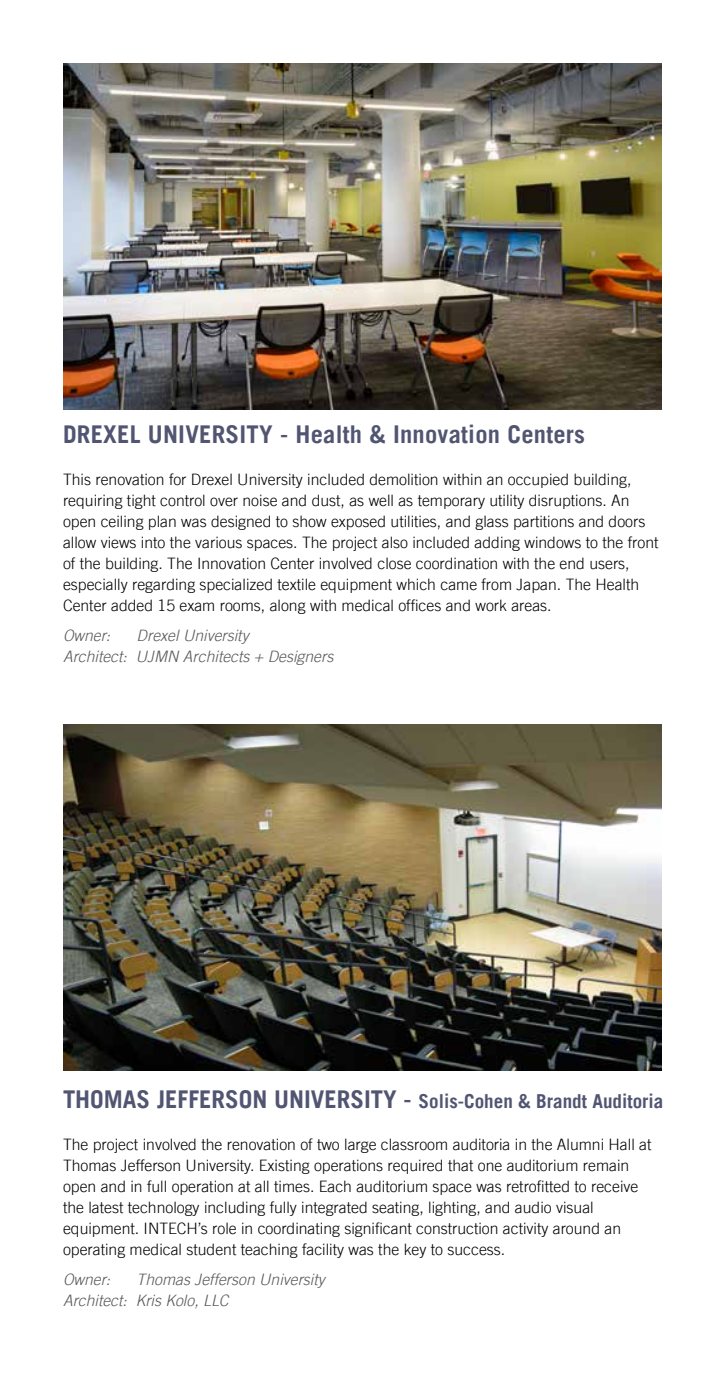
<style>
.page{position:relative;width:725px;height:1386px;background:#fff}
.page>*{position:absolute;margin:0;border:0;box-sizing:border-box;transform-origin:0 0}
.t1{font:700 24.5px "Trade Gothic";letter-spacing:.01em;color:#515571}
.t2{font:700 19.25px "Trade Gothic";color:#515571}
.t3{font:300 15.75px/21px "Trade Gothic";color:#000}
.t4{font:italic 300 15.75px/21px "Trade Gothic";color:#58595b}
.s1{font-size:24.5px}
</style>
<div class="page">
<img style="left:63px;top:724px;width:599px;height:347px">
<img style="left:63px;top:63px;width:599px;height:347px">
<h1 class="t1" style="left:63px;top:419px;width:523px">DREXEL UNIVERSITY - Health &amp; Innovation Centers</h1>
<p class="t3" style="left:63px;top:469px;width:597px">This renovation for Drexel University included demolition within an occupied building, requiring tight control over noise and dust, as well as temporary utility disruptions. An open ceiling plan was designed to show exposed utilities, and glass partitions and doors allow views into the various spaces. The project also included adding windows to the front of the building. The Innovation Center involved close coordination with the end users, especially regarding specialized textile equipment which came from Japan. The Health Center added 15 exam rooms, along with medical offices and work areas.</p>
<p class="t4" style="left:63px;top:624px;width:49px">Owner:</p>
<p class="t4" style="left:63px;top:624px;width:272px;text-indent:74px">Drexel University<br>Architect: UJMN Architects + Designers</p>
<p class="t2" style="left:63px;top:1090px;width:601px"><span class="s1">THOMAS JEFFERSON UNIVERSITY -</span> Solis-Cohen &amp; Brandt Auditoria</p>
<p class="t3" style="left:63px;top:1134px;width:590px">The project involved the renovation of two large classroom auditoria in the Alumni Hall at Thomas Jefferson University. Existing operations required that one auditorium remain open and in full operation at all times. Each auditorium space was retrofitted to receive the latest technology including fully integrated seating, lighting, and audio visual equipment. INTECH’s role in coordinating significant construction activity around an operating medical student teaching facility was the key to success.</p>
<p class="t4" style="left:63px;top:1269px;width:49px">Owner:</p>
<p class="t4" style="left:63px;top:1269px;width:263px;text-indent:74px">Thomas Jefferson University<br>Architect: Kris Kolo, LLC</p>
</div>
